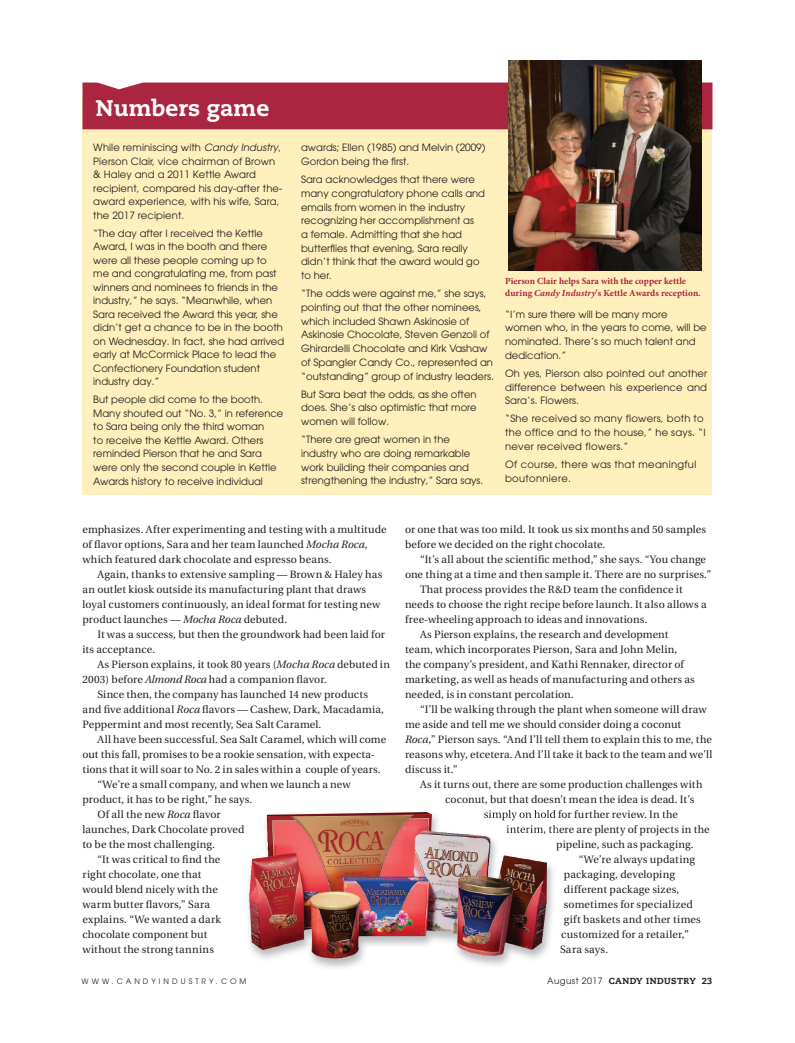
<style>
.page{position:relative;width:795px;height:1043px;background:#fff}
.page>*{position:absolute;margin:0;border:0;box-sizing:border-box;transform-origin:0 0}
.t1{font:800 22.5px "Caecilia";color:#fff}
.t2{font:10.62px/15px "Utopia";letter-spacing:.01em;color:#231f20}
.t3{font:10px/13.5px "Avant Garde";color:#231f20}
.t4{font:10px/13.6px "Avant Garde";letter-spacing:.025em;color:#231f20}
.t5{font:10px/13.6px "Avant Garde";letter-spacing:.03em;color:#231f20}
.t6{font:700 9.38px/12.5px "Minion Pro";color:#aa253f}
.t7{font:800 8.75px "Caecilia";letter-spacing:.05em;color:#231f20}
.t8{font:7.5px "Avant Garde";letter-spacing:.4em;color:#231f20}
.s1{font-style:italic}
.s2{font-family:"Avant Garde";font-weight:400}
</style>
<div class="page">
<div style="left:82px;top:98px;width:630px;height:397px;background:#feefbc"></div>
<div style="left:82px;top:82px;width:630px;height:47px;background:#aa253f"></div>
<img style="left:509px;top:60px;width:193px;height:210px">
<img style="left:248px;top:812px;width:305px;height:156px">
<img style="left:484px;top:810px;width:72px;height:10px">
<img style="left:515px;top:825px;width:41px;height:10px">
<img style="left:249px;top:814px;width:266px;height:145px">
<div style="left:390px;top:1022px;width:15px;height:14px;border:2px solid #fff;border-radius:50%"></div>
<h1 class="t1" style="left:96px;top:94px;width:175px">Numbers game</h1>
<p class="t3" style="left:93px;top:141px;width:191px">While reminiscing with <span class="s1">Candy Industry</span>, Pierson Clair, vice chairman of Brown &amp; Haley and a 2011 Kettle Award recipient, compared his day-after the&shy;award experience, with his wife, Sara, the 2017 recipient.</p>
<p class="t3" style="left:93px;top:226px;width:193px">“The day after I received the Kettle Award, I was in the booth and there were all these people coming up to me and congratulating me, from past winners and nominees to friends in the industry,” he says. “Meanwhile, when Sara received the Award this year, she didn’t get a chance to be in the booth on Wednesday. In fact, she had arrived early at McCormick Place to lead the Confectionery Foundation student industry day.”</p>
<p class="t3" style="left:93px;top:393px;width:192px">But people did come to the booth.<br>Many shouted out “No. 3,” in reference to Sara being only the third woman<br>to receive the Kettle Award. Others reminded Pierson that he and Sara were only the second couple in Kettle Awards history to receive individual</p>
<p class="t3" style="left:301px;top:141px;width:186px">awards; Ellen (1985) and Melvin (2009)<br>Gordon being the first.</p>
<p class="t3" style="left:301px;top:173px;width:186px">Sara acknowledges that there were many congratulatory phone calls and emails from women in the industry recognizing her accomplishment as<br>a female. Admitting that she had butterflies that evening, Sara really didn’t think that the award would go to her.</p>
<p class="t3" style="left:301px;top:287px;width:194px">“The odds were against me,” she says, pointing out that the other nominees, which included Shawn Askinosie of Askinosie Chocolate, Steven Genzoli of Ghirardelli Chocolate and Kirk Vashaw of Spangler Candy Co., represented an “outstanding” group of industry leaders.</p>
<p class="t3" style="left:301px;top:387px;width:177px;text-align:justify">But Sara beat the odds, as she often does. She’s also optimistic that more women will follow.</p>
<p class="t3" style="left:301px;top:433px;width:184px">“There are great women in the industry who are doing remarkable work building their companies and strengthening the industry,” Sara says.</p>
<p class="t6" style="left:505px;top:274px;width:197px">Pierson Clair helps Sara with the copper kettle during <span class="s1">Candy Industry</span>'s Kettle Awards reception.</p>
<p class="t3" style="left:505px;top:307px;width:203px">“I’m sure there will be many more women who, in the years to come, will be nominated. There’s so much talent and dedication.”</p>
<p class="t3" style="left:505px;top:366px;width:204px;text-align:justify">Oh yes, Pierson also pointed out another difference between his experience and Sara’s. Flowers.</p>
<p class="t4" style="left:505px;top:412px;width:202px">“She received so many flowers, both to the office and to the house,” he says. “I never received flowers.”</p>
<p class="t5" style="left:505px;top:457px;width:193px">Of course, there was that meaningful boutonniere.</p>
<p class="t2" style="left:82px;top:522px;width:306px">emphasizes. After experimenting and testing with a multitude of flavor options, Sara and her team launched <span class="s1">Mocha Roca</span>, which featured dark chocolate and espresso beans.</p>
<p class="t2" style="left:82px;top:567px;width:301px;text-indent:15px">Again, thanks to extensive sampling — Brown &amp; Haley has an outlet kiosk outside its manufacturing plant that draws loyal customers continuously, an ideal format for testing new product launches — <span class="s1">Mocha Roca</span> debuted.</p>
<p class="t2" style="left:82px;top:627px;width:304px;text-indent:15px">It was a success, but then the groundwork had been laid for its acceptance.</p>
<p class="t2" style="left:98px;top:657px;width:294px">As Pierson explains, it took 80 years (<span class="s1">Mocha Roca</span> debuted in</p>
<p class="t2" style="left:83px;top:672px;width:246px">2003) before <span class="s1">Almond Roca</span> had a companion flavor.</p>
<p class="t2" style="left:98px;top:687px;width:272px">Since then, the company has launched 14 new products</p>
<p class="t2" style="left:83px;top:702px;width:303px">and five additional <span class="s1">Roca</span> flavors — Cashew, Dark, Macadamia,</p>
<p class="t2" style="left:83px;top:717px;width:240px">Peppermint and most recently, Sea Salt Caramel.</p>
<p class="t2" style="left:98px;top:732px;width:290px">All have been successful. Sea Salt Caramel, which will come</p>
<p class="t2" style="left:83px;top:747px;width:294px">out this fall, promises to be a rookie sensation, with expecta-</p>
<p class="t2" style="left:83px;top:762px;width:300px">tions that it will soar to No. 2 in sales within a couple of years.</p>
<p class="t2" style="left:98px;top:777px;width:255px">“We’re a small company, and when we launch a new</p>
<p class="t2" style="left:83px;top:792px;width:171px">product, it has to be right,” he says.</p>
<p class="t2" style="left:98px;top:807px;width:125px">Of all the new <span class="s1">Roca</span> flavor</p>
<p class="t2" style="left:83px;top:822px;width:164px">launches, Dark Chocolate proved</p>
<p class="t2" style="left:83px;top:837px;width:134px">to be the most challenging.</p>
<p class="t2" style="left:98px;top:852px;width:124px">“It was critical to find the</p>
<p class="t2" style="left:83px;top:867px;width:121px">right chocolate, one that</p>
<p class="t2" style="left:83px;top:882px;width:137px">would blend nicely with the</p>
<p class="t2" style="left:83px;top:897px;width:129px">warm butter flavors,” Sara</p>
<p class="t2" style="left:83px;top:912px;width:140px">explains. “We wanted a dark</p>
<p class="t2" style="left:83px;top:927px;width:126px">chocolate component but</p>
<p class="t2" style="left:83px;top:942px;width:133px">without the strong tannins</p>
<p class="t2" style="left:405px;top:522px;width:303px">or one that was too mild. It took us six months and 50 samples before we decided on the right chocolate.</p>
<p class="t2" style="left:420px;top:552px;width:288px">“It’s all about the scientific method,” she says. “You change</p>
<p class="t2" style="left:405px;top:567px;width:308px">one thing at a time and then sample it. There are no surprises.”</p>
<p class="t2" style="left:420px;top:582px;width:264px">That process provides the R&amp;D team the confidence it</p>
<p class="t2" style="left:405px;top:597px;width:303px">needs to choose the right recipe before launch. It also allows a</p>
<p class="t2" style="left:405px;top:612px;width:244px">free-wheeling approach to ideas and innovations.</p>
<p class="t2" style="left:420px;top:627px;width:250px">As Pierson explains, the research and development</p>
<p class="t2" style="left:405px;top:642px;width:274px">team, which incorporates Pierson, Sara and John Melin,</p>
<p class="t2" style="left:405px;top:657px;width:280px">the company’s president, and Kathi Rennaker, director of</p>
<p class="t2" style="left:405px;top:672px;width:291px">marketing, as well as heads of manufacturing and others as</p>
<p class="t2" style="left:405px;top:687px;width:170px">needed, is in constant percolation.</p>
<p class="t2" style="left:420px;top:702px;width:288px">“I’ll be walking through the plant when someone will draw</p>
<p class="t2" style="left:405px;top:717px;width:278px">me aside and tell me we should consider doing a coconut</p>
<p class="t2" style="left:405px;top:732px;width:308px"><span class="s1">Roca</span>,” Pierson says. “And I’ll tell them to explain this to me, the</p>
<p class="t2" style="left:405px;top:747px;width:309px">reasons why, etcetera. And I’ll take it back to the team and we’ll</p>
<p class="t2" style="left:405px;top:762px;width:54px">discuss it.”</p>
<p class="t2" style="left:420px;top:777px;width:284px">As it turns out, there are some production challenges with</p>
<p class="t2" style="left:445px;top:792px;width:251px">coconut, but that doesn’t mean the idea is dead. It’s</p>
<p class="t2" style="left:484px;top:807px;width:196px">simply on hold for further review. In the</p>
<p class="t2" style="left:506px;top:822px;width:205px">interim, there are plenty of projects in the</p>
<p class="t2" style="left:556px;top:837px;width:139px">pipeline, such as packaging.</p>
<p class="t2" style="left:579px;top:852px;width:118px">“We’re always updating</p>
<p class="t2" style="left:564px;top:867px;width:113px">packaging, developing</p>
<p class="t2" style="left:564px;top:882px;width:117px">different package sizes,</p>
<p class="t2" style="left:564px;top:897px;width:131px">sometimes for specialized</p>
<p class="t2" style="left:564px;top:912px;width:139px">gift baskets and other times</p>
<p class="t2" style="left:561px;top:927px;width:129px">customized for a retailer,”</p>
<p class="t2" style="left:560px;top:942px;width:50px">Sara says.</p>
<p class="t8" style="left:82px;top:976px;width:166px">WWW.CANDYINDUSTRY.COM</p>
<p class="t7" style="left:547px;top:975px;width:167px"><span class="s2">August 2017</span> CANDY INDUSTRY 23</p>
</div>
